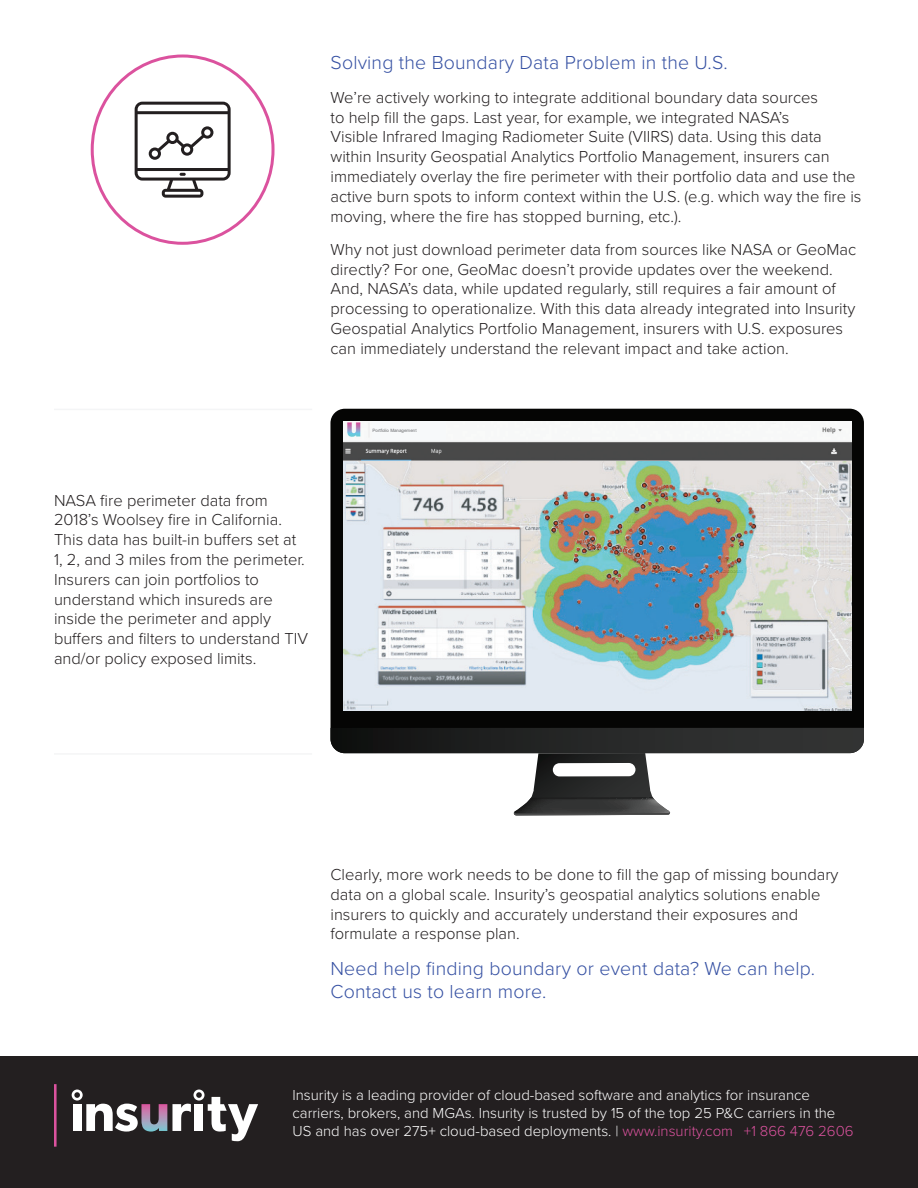
<style>
.page{position:relative;width:918px;height:1188px;background:#fff}
.page>*{position:absolute;margin:0;border:0;box-sizing:border-box;transform-origin:0 0}
.t1{font:300 19.5px/22.5px "Proxima Nova";letter-spacing:.01em;color:#3651a3}
.t2{font:300 18px "Proxima Nova";color:#db529e}
.t3{font:300 16.5px/19.8px "Proxima Nova";color:#231f20}
.t4{font:300 15px/18px "Proxima Nova";color:#fff}
.t5{font:4.5px "Arial";color:#6c6d70}
.s1{color:#db529e}
.s2{color:#231f20}
</style>
<div class="page">
<div style="left:331px;top:409px;width:533px;height:344px;background:#050504;border-radius:14px"></div>
<svg style="left:331px;top:728px;width:533px;height:87px"></svg>
<div style="left:0;top:1057px;width:918px;height:131px;background:#231f20"></div>
<svg style="left:72px;top:1090px;width:186px;height:51px"></svg>
<hr style="left:54px;top:1084px;width:3px;height:63px;background:#db529e">
<svg style="left:135px;top:102px;width:96px;height:96px"></svg>
<img style="left:343px;top:421px;width:508px;height:289px">
<hr style="left:54px;top:409px;width:258px;height:1px;background:#f4f5f6">
<hr style="left:54px;top:753px;width:258px;height:2px;background:#f4f5f6">
<div style="left:373px;top:421px;width:73px;height:19px;background:#f7f9fa"></div>
<p class="t1" style="left:330px;top:51px;width:399px">Solving the Boundary Data Problem in the U.S.</p>
<p class="t3" style="left:330px;top:86px;width:533px">We’re actively working to integrate additional boundary data sources<br>to help fill the gaps. Last year, for example, we integrated NASA’s<br>Visible Infrared Imaging Radiometer Suite (VIIRS) data. Using this data within Insurity Geospatial Analytics Portfolio Management, insurers can immediately overlay the fire perimeter with their portfolio data and use the active burn spots to inform context within the U.S. (e.g. which way the fire is moving, where the fire has stopped burning, etc.).</p>
<p class="t3" style="left:330px;top:239px;width:527px">Why not just download perimeter data from sources like NASA or GeoMac directly? For one, GeoMac doesn’t provide updates over the weekend.<br>And, NASA’s data, while updated regularly, still requires a fair amount of processing to operationalize. With this data already integrated into Insurity Geospatial Analytics Portfolio Management, insurers with U.S. exposures can immediately understand the relevant impact and take action.</p>
<p class="t3" style="left:54px;top:489px;width:256px">NASA fire perimeter data from 2018’s Woolsey fire in California.<br>This data has built-in buffers set at 1, 2, and 3 miles from the perimeter.<br>Insurers can join portfolios to understand which insureds are inside the perimeter and apply buffers and filters to understand TIV and/or policy exposed limits.</p>
<p class="t5" style="left:373px;top:427px;width:46px">Portfolio Management</p>
<p class="t3" style="left:330px;top:864px;width:510px">Clearly, more work needs to be done to fill the gap of missing boundary data on a global scale. Insurity’s geospatial analytics solutions enable insurers to quickly and accurately understand their exposures and formulate a response plan.</p>
<p class="t1" style="left:330px;top:957px;width:486px">Need help finding boundary or event data? We can help.<br>Contact us to learn more.</p>
<p class="t4" style="left:292px;top:1085px;width:563px">Insurity is a leading provider of cloud-based software and analytics for insurance carriers, brokers, and MGAs. Insurity is trusted by 15 of the top 25 P&amp;C carriers in the<br>US and has over 275+ cloud-based deployments. | <span class="s1">www.insurity.com</span> <span class="s2">|</span> <span class="s1">+1 866 476 2606</span></p>
<p class="t2" style="left:839px;top:1108px;width:11px">3</p>
</div>
